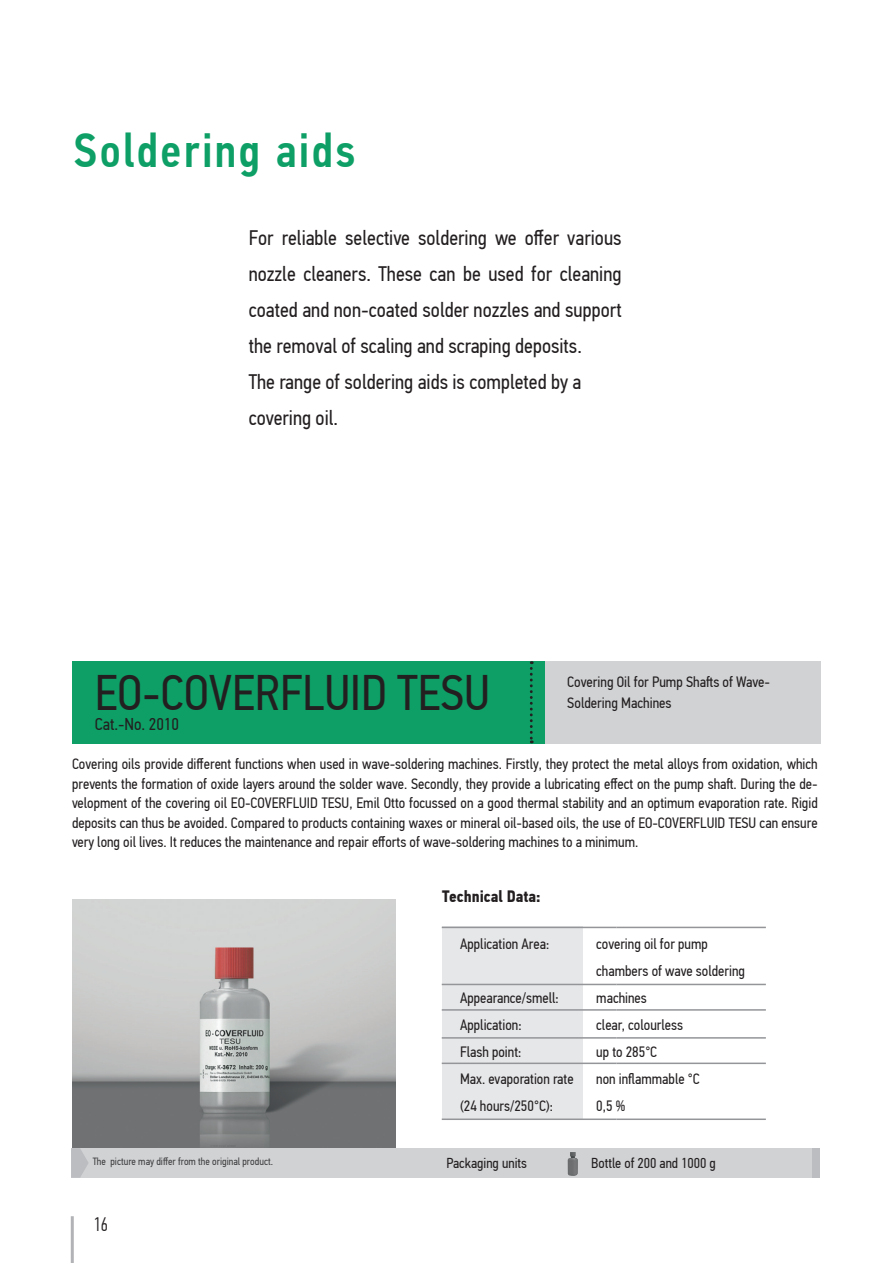
<style>
.page{position:relative;width:893px;height:1263px;background:#fff}
.page>*{position:absolute;margin:0;border:0;box-sizing:border-box;transform-origin:0 0}
.t1{font:49.8px "PF Din Text Cond Pro";color:#231f20}
.t2{font:500 48px "PF Din Text Cond Pro";letter-spacing:.05em;color:#0d9f66}
.t3{font:21px/36px "PF Din Text Cond Pro";color:#231f20}
.t4{font:300 19.5px "PF Din Text Comp Pro";color:#231f20}
.t5{font:17.1px "PF Din Text Cond Pro";color:#231f20}
.t6{font:700 16.5px "PF Din Text Cond Pro";color:#231f20}
.t7{font:15px/27px "PF Din Text Cond Pro";color:#231f20}
.t8{font:14.4px "PF Din Text Cond Pro";color:#231f20}
.t9{font:10.5px "PF Din Text Cond Pro";color:#404041}
</style>
<div class="page">
<hr style="left:71px;top:1216px;width:3px;height:47px;background:#b2b3b7">
<div style="left:306px;top:661px;width:515px;height:82px;background:#d1d2d4"></div>
<div style="left:73px;top:661px;width:472px;height:82px;background:#0d9f66"></div>
<svg style="left:530px;top:661px;width:3px;height:82px"></svg>
<img style="left:73px;top:899px;width:322px;height:249px">
<div style="left:442px;top:927px;width:141px;height:193px;background:#e6e7e9"></div>
<hr style="left:442px;top:984px;width:175px;height:1px;background:#939598">
<hr style="left:617px;top:984px;width:149px;height:1px;background:#939598">
<hr style="left:442px;top:1009px;width:175px;height:2px;background:#939598">
<hr style="left:617px;top:1009px;width:149px;height:2px;background:#939598">
<hr style="left:442px;top:1037px;width:175px;height:2px;background:#939598">
<hr style="left:617px;top:1037px;width:149px;height:2px;background:#939598">
<hr style="left:442px;top:1062px;width:175px;height:2px;background:#939598">
<hr style="left:617px;top:1062px;width:149px;height:2px;background:#939598">
<hr style="left:442px;top:1118px;width:175px;height:2px;background:#939598">
<hr style="left:617px;top:1118px;width:149px;height:2px;background:#939598">
<hr style="left:442px;top:927px;width:175px;height:1px;background:#939598">
<hr style="left:617px;top:927px;width:149px;height:1px;background:#939598">
<div style="left:71px;top:1148px;width:742px;height:30px;background:#d1d2d4"></div>
<svg style="left:71px;top:1148px;width:17px;height:30px"></svg>
<div style="left:812px;top:1148px;width:7px;height:30px;background:#bcbdc0"></div>
<img style="left:567px;top:1152px;width:11px;height:24px">
<h2 class="t2" style="left:74px;top:122px;width:283px">Soldering aids</h2>
<p class="t3" style="left:249px;top:220px;width:374px">For reliable selective soldering we offer various nozzle cleaners. These can be used for cleaning coated and non-coated solder nozzles and support the removal of scaling and scraping deposits.<br>The range of soldering aids is completed by a covering oil.</p>
<h1 class="t1" style="left:95px;top:663px;width:397px">EO-COVERFLUID TESU</h1>
<p class="t5" style="left:95px;top:714px;width:86px">Cat.-No. 2010</p>
<p class="t7" style="left:567px;top:668px;width:204px">Covering Oil for Pump Shafts of Wave-</p>
<p class="t7" style="left:567px;top:689px;width:106px">Soldering Machines</p>
<p class="t7" style="left:72px;top:754px;width:747px;line-height:19.5px;text-align:justify">Covering oils provide different functions when used in wave-soldering machines. Firstly, they protect the metal alloys from oxidation, which prevents the formation of oxide layers around the solder wave. Secondly, they provide a lubricating effect on the pump shaft. During the de&shy;velopment of the covering oil EO-COVERFLUID TESU, Emil Otto focussed on a good thermal stability and an optimum evaporation rate. Rigid deposits can thus be avoided. Compared to products containing waxes or mineral oil-based oils, the use of EO-COVERFLUID TESU can ensure very long oil lives. It reduces the maintenance and repair efforts of wave-soldering machines to a minimum.</p>
<p class="t9" style="left:93px;top:1155px;width:182px">The picture may differ from the original product.</p>
<h3 class="t4" style="left:94px;top:1213px;width:16px">16</h3>
<p class="t6" style="left:442px;top:886px;width:100px">Technical Data:</p>
<p class="t7" style="left:460px;top:930px;width:91px">Application Area:</p>
<p class="t7" style="left:460px;top:984px;width:115px">Appearance/smell:<br>Application:<br>Flash point:<br>Max. evaporation rate (24 hours/250°C):</p>
<p class="t7" style="left:596px;top:930px;width:150px">covering oil for pump chambers of wave soldering machines<br>clear, colourless<br>up to 285°C<br>non inflammable °C<br>0,5 %</p>
<p class="t8" style="left:446px;top:1154px;width:82px">Packaging units</p>
<p class="t8" style="left:591px;top:1154px;width:126px">Bottle of 200 and 1000 g</p>
</div>
